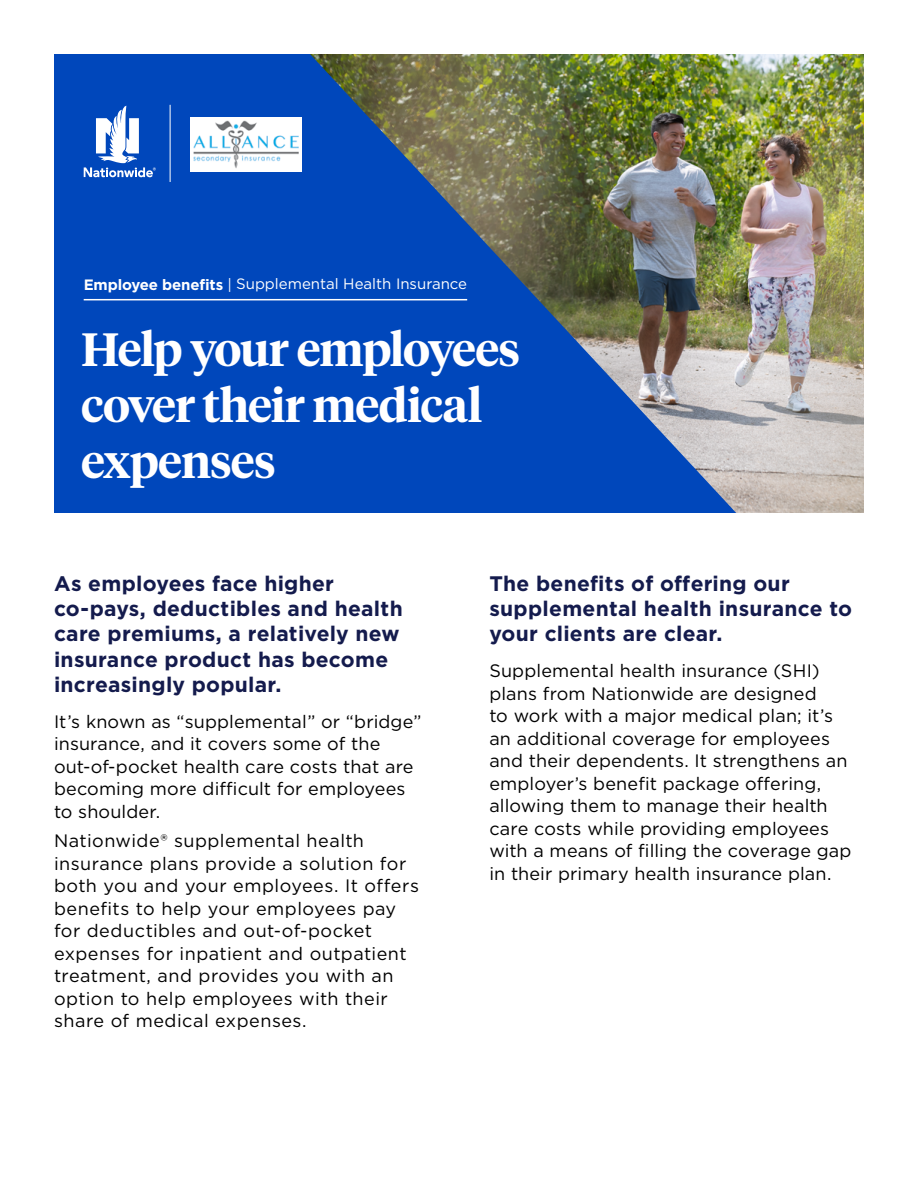
<style>
.page{position:relative;width:918px;height:1188px;background:#fff}
.page>*{position:absolute;margin:0;border:0;box-sizing:border-box;transform-origin:0 0}
.t1{font:600 46.5px/55.8px "Tiempos Headline";letter-spacing:-.02em;color:#fff}
.t2{font:700 21px/25.2px "Gotham";letter-spacing:.015em;color:#141b4d}
.t3{font:18px/22.5px "Gotham";letter-spacing:.01em;color:#000}
.Body_copy{font:15px "Gotham";color:#fff}
.s1{font-weight:700}
</style>
<div class="page">
<div style="left:54px;top:54px;width:810px;height:459px;background:#0047bb"></div>
<hr style="left:84px;top:299px;width:383px;height:1px;background:#fff">
<svg style="left:84px;top:105px;width:72px;height:72px"></svg>
<img style="left:310px;top:54px;width:554px;height:459px">
<img style="left:190px;top:118px;width:111px;height:53px">
<hr style="left:170px;top:105px;width:1px;height:77px;background:#fff">
<p class="Body_copy" style="left:84px;top:274px;width:385px"><span class="s1">Employee benefits</span> | Supplemental Health Insurance</p>
<h1 class="t1" style="left:81px;top:320px;width:441px">Help your employees cover their medical expenses</h1>
<h2 class="t2" style="left:54px;top:571px;width:350px">As employees face higher co-pays, deductibles and health care premiums, a relatively new insurance product has become increasingly popular.</h2>
<p class="t3" style="left:54px;top:710px;width:369px">It’s known as “supplemental” or “bridge” insurance, and it covers some of the out-of-pocket health care costs that are becoming more difficult for employees to shoulder.</p>
<p class="t3" style="left:54px;top:829px;width:366px">Nationwide® supplemental health insurance plans provide a solution for both you and your employees. It offers benefits to help your employees pay for deductibles and out-of-pocket expenses for inpatient and outpatient treatment, and provides you with an option to help employees with their share of medical expenses.</p>
<h2 class="t2" style="left:489px;top:571px;width:364px">The benefits of offering our supplemental health insurance to your clients are clear.</h2>
<p class="t3" style="left:489px;top:659px;width:364px">Supplemental health insurance (SHI) plans from Nationwide are designed<br>to work with a major medical plan; it’s an additional coverage for employees and their dependents. It strengthens an employer’s benefit package offering, allowing them to manage their health care costs while providing employees with a means of filling the coverage gap in their primary health insurance plan.</p>
</div>
